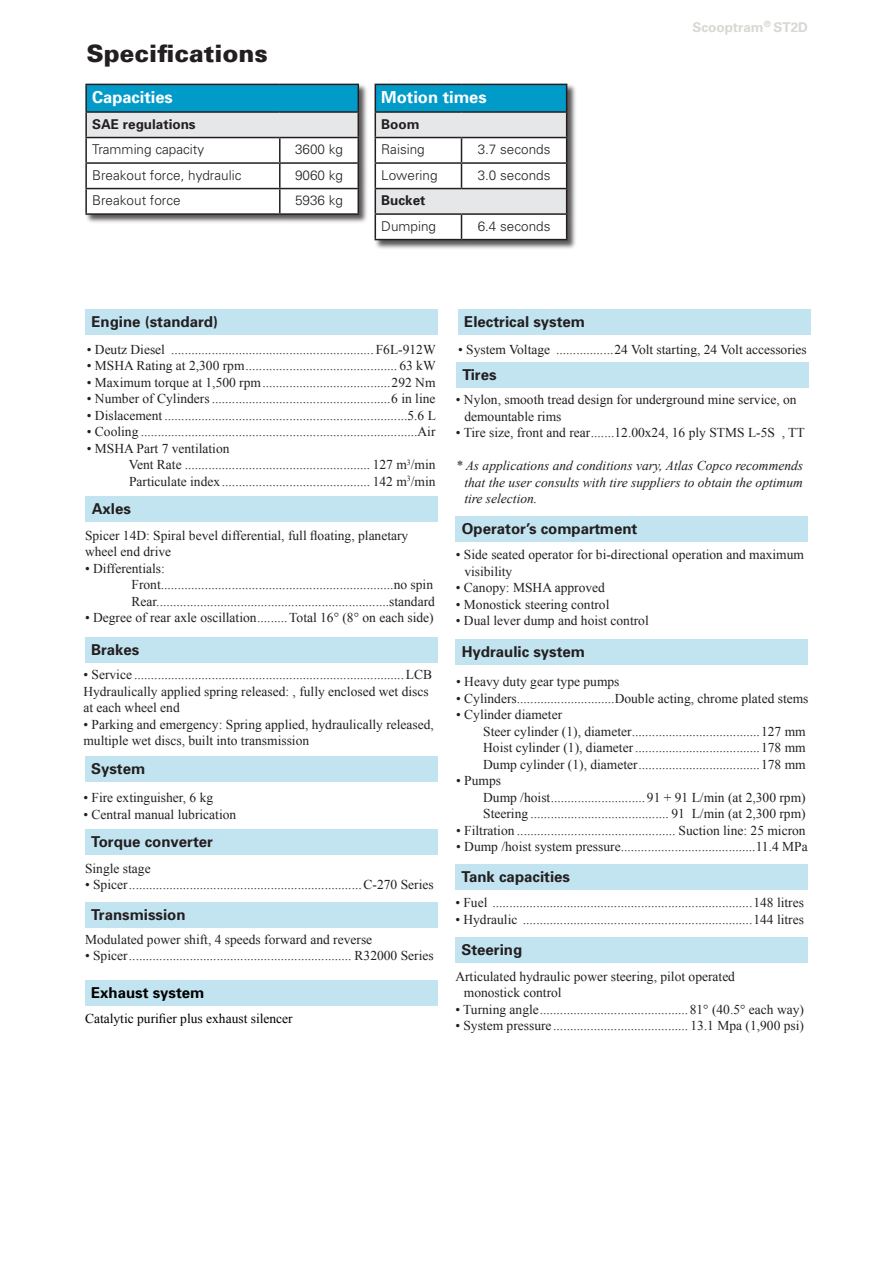
<style>
.page{position:relative;width:893px;height:1263px;background:#fff}
.page>*{position:absolute;margin:0;border:0;box-sizing:border-box;transform-origin:0 0}
.t1{font:900 24px "Univers";color:#231f20}
.t2{font:700 16.5px "Univers";color:#fff}
.t3{font:700 15px "Univers";color:#231f20}
.t4{font:700 15px "Univers";color:#000}
.t5{font:13.5px/16.5px "Times New Roman";color:#231f20}
.t6{font:300 13.5px "Univers";color:#231f20}
.t7{font:italic 13.5px/16.5px "Times New Roman";color:#231f20;text-align:justify}
.t8{font:13.5px "Times New Roman";color:#000}
.t9{font:700 13.5px "Univers";color:#231f20}
.t10{font:700 13.5px "Univers";color:#d5d9d2}
</style>
<div class="page">
<div style="left:458px;top:309px;width:352px;height:26px;background:#c2e4f1"></div>
<div style="left:456px;top:639px;width:352px;height:26px;background:#c2e4f1"></div>
<div style="left:455px;top:864px;width:353px;height:25px;background:#c2e4f1"></div>
<div style="left:457px;top:362px;width:352px;height:26px;background:#c2e4f1"></div>
<div style="left:456px;top:516px;width:352px;height:26px;background:#c2e4f1"></div>
<div style="left:85px;top:756px;width:352px;height:25px;background:#c2e4f1"></div>
<div style="left:455px;top:937px;width:353px;height:25px;background:#c2e4f1"></div>
<div style="left:85px;top:829px;width:352px;height:26px;background:#c2e4f1"></div>
<div style="left:85px;top:902px;width:352px;height:25px;background:#c2e4f1"></div>
<div style="left:85px;top:980px;width:352px;height:25px;background:#c2e4f1"></div>
<div style="left:85px;top:637px;width:352px;height:25px;background:#c2e4f1"></div>
<div style="left:86px;top:496px;width:352px;height:26px;background:#c2e4f1"></div>
<div style="left:373px;top:82px;width:204px;height:168px;background:#231f20;opacity:.75"></div>
<hr style="left:375px;top:84px;width:86px;height:1px;background:#231f20">
<hr style="left:461px;top:84px;width:106px;height:1px;background:#231f20">
<svg style="left:375px;top:85px;width:192px;height:155px"></svg>
<hr style="left:375px;top:213px;width:86px;height:2px;background:#231f20">
<hr style="left:461px;top:213px;width:106px;height:2px;background:#231f20">
<div style="left:84px;top:82px;width:285px;height:143px;background:#231f20;opacity:.75"></div>
<hr style="left:85px;top:84px;width:195px;height:1px;background:#231f20">
<hr style="left:85px;top:85px;width:2px;height:26px;background:#231f20">
<hr style="left:280px;top:84px;width:79px;height:1px;background:#231f20">
<hr style="left:85px;top:111px;width:195px;height:2px;background:#231f20">
<hr style="left:85px;top:113px;width:2px;height:24px;background:#231f20">
<hr style="left:85px;top:137px;width:195px;height:1px;background:#231f20">
<hr style="left:85px;top:138px;width:2px;height:24px;background:#231f20">
<hr style="left:85px;top:162px;width:195px;height:2px;background:#231f20">
<hr style="left:85px;top:164px;width:2px;height:24px;background:#231f20">
<hr style="left:85px;top:188px;width:195px;height:1px;background:#231f20">
<hr style="left:85px;top:189px;width:2px;height:24px;background:#231f20">
<svg style="left:86px;top:85px;width:273px;height:128px"></svg>
<hr style="left:85px;top:213px;width:195px;height:2px;background:#231f20">
<hr style="left:280px;top:213px;width:79px;height:2px;background:#231f20">
<div style="left:85px;top:309px;width:353px;height:25px;background:#c2e4f1"></div>
<h1 class="t1" style="left:86px;top:39px;width:183px">Specifications</h1>
<p class="t2" style="left:92px;top:88px;width:82px">Capacities</p>
<p class="t9" style="left:92px;top:116px;width:105px">SAE regulations</p>
<p class="t6" style="left:92px;top:141px;width:114px">Tramming capacity</p>
<p class="t6" style="left:295px;top:141px;width:50px">3600 kg</p>
<p class="t6" style="left:92px;top:167px;width:151px">Breakout force, hydraulic</p>
<p class="t6" style="left:295px;top:167px;width:50px">9060 kg</p>
<p class="t6" style="left:92px;top:192px;width:90px">Breakout force</p>
<p class="t6" style="left:295px;top:192px;width:50px">5936 kg</p>
<p class="t2" style="left:381px;top:88px;width:107px">Motion times</p>
<p class="t9" style="left:381px;top:116px;width:40px">Boom</p>
<p class="t6" style="left:381px;top:141px;width:45px">Raising</p>
<p class="t6" style="left:478px;top:141px;width:74px">3.7 seconds</p>
<p class="t6" style="left:381px;top:167px;width:58px">Lowering</p>
<p class="t6" style="left:478px;top:167px;width:74px">3.0 seconds</p>
<p class="t9" style="left:381px;top:192px;width:46px">Bucket</p>
<p class="t6" style="left:381px;top:218px;width:56px">Dumping</p>
<p class="t6" style="left:478px;top:218px;width:74px">6.4 seconds</p>
<p class="t10" style="left:692px;top:19px;width:117px">Scooptram<sup>®</sup> ST2D</p>
<p class="t3" style="left:91px;top:312px;width:128px">Engine (standard)</p>
<p class="t5" style="left:87px;top:341px;width:350px">• Deutz Diesel ............................................................ F6L-912W</p>
<p class="t5" style="left:87px;top:357px;width:350px">• MSHA Rating at 2,300 rpm............................................. 63 kW</p>
<p class="t5" style="left:87px;top:374px;width:350px">• Maximum torque at 1,500 rpm......................................292 Nm</p>
<p class="t5" style="left:87px;top:390px;width:350px">• Number of Cylinders.....................................................6 in line</p>
<p class="t5" style="left:87px;top:407px;width:351px">• Dislacement ........................................................................5.6 L</p>
<p class="t5" style="left:87px;top:423px;width:350px">• Cooling ..................................................................................Air</p>
<p class="t5" style="left:129px;top:440px;width:308px;text-indent:-42px">• MSHA Part 7 ventilation<br>Vent Rate ....................................................... 127 m<sup>3</sup>/min<br>Particulate index............................................ 142 m<sup>3</sup>/min</p>
<p class="t3" style="left:92px;top:500px;width:41px">Axles</p>
<p class="t5" style="left:85px;top:527px;width:325px">Spicer 14D: Spiral bevel differential, full floating, planetary wheel end drive</p>
<p class="t5" style="left:132px;top:560px;width:305px;text-indent:-46px">• Differentials:<br>Front.....................................................................no spin<br>Rear.....................................................................standard</p>
<p class="t5" style="left:85px;top:609px;width:350px">• Degree of rear axle oscillation.........Total 16° (8° on each side)</p>
<p class="t3" style="left:91px;top:640px;width:50px">Brakes</p>
<p class="t5" style="left:83px;top:666px;width:350px">• Service ................................................................................LCB<br>Hydraulically applied spring released: , fully enclosed wet discs at each wheel end</p>
<p class="t5" style="left:83px;top:716px;width:352px">• Parking and emergency: Spring applied, hydraulically released, multiple wet discs, built into transmission</p>
<p class="t3" style="left:91px;top:759px;width:56px">System</p>
<p class="t5" style="left:83px;top:789px;width:131px">• Fire extinguisher, 6 kg</p>
<p class="t5" style="left:83px;top:806px;width:154px">• Central manual lubrication</p>
<p class="t3" style="left:91px;top:833px;width:124px">Torque converter</p>
<p class="t5" style="left:85px;top:860px;width:67px">Single stage</p>
<p class="t5" style="left:85px;top:876px;width:350px">• Spicer.....................................................................C-270 Series</p>
<p class="t3" style="left:91px;top:905px;width:96px">Transmission</p>
<p class="t5" style="left:85px;top:931px;width:289px">Modulated power shift, 4 speeds forward and reverse</p>
<p class="t5" style="left:85px;top:947px;width:350px">• Spicer.................................................................. R32000 Series</p>
<p class="t4" style="left:91px;top:983px;width:115px">Exhaust system</p>
<p class="t8" style="left:85px;top:1010px;width:209px">Catalytic purifier plus exhaust silencer</p>
<p class="t3" style="left:464px;top:313px;width:122px">Electrical system</p>
<p class="t5" style="left:458px;top:341px;width:350px">• System Voltage .................24 Volt starting, 24 Volt accessories</p>
<p class="t3" style="left:463px;top:366px;width:35px">Tires</p>
<p class="t5" style="left:464px;top:391px;width:334px;text-indent:-9px">• Nylon, smooth tread design for underground mine service, on demountable rims</p>
<p class="t5" style="left:456px;top:424px;width:350px">• Tire size, front and rear.......12.00x24, 16 ply STMS L-5S , TT</p>
<p class="t7" style="left:464px;top:457px;width:340px;text-indent:-9px">* As applications and conditions vary, Atlas Copco recommends that the user consults with tire suppliers to obtain the optimum tire selection.</p>
<p class="t3" style="left:462px;top:520px;width:177px">Operator’s compartment</p>
<p class="t5" style="left:464px;top:546px;width:341px;text-indent:-9px">• Side seated operator for bi-directional operation and maximum visibility</p>
<p class="t5" style="left:456px;top:579px;width:151px">• Canopy: MSHA approved</p>
<p class="t5" style="left:456px;top:596px;width:155px">• Monostick steering control</p>
<p class="t5" style="left:456px;top:612px;width:194px">• Dual lever dump and hoist control</p>
<p class="t3" style="left:462px;top:643px;width:125px">Hydraulic system</p>
<p class="t5" style="left:456px;top:673px;width:165px">• Heavy duty gear type pumps</p>
<p class="t5" style="left:456px;top:690px;width:354px">• Cylinders.............................Double acting, chrome plated stems</p>
<p class="t5" style="left:483px;top:706px;width:324px;text-indent:-27px">• Cylinder diameter<br>Steer cylinder (1), diameter......................................127 mm Hoist cylinder (1), diameter.....................................178 mm Dump cylinder (1), diameter....................................178 mm</p>
<p class="t5" style="left:483px;top:772px;width:324px;text-indent:-27px">• Pumps<br>Dump /hoist............................ 91 + 91 L/min (at 2,300 rpm)<br>Steering ......................................... 91 L/min (at 2,300 rpm)</p>
<p class="t5" style="left:456px;top:822px;width:351px">• Filtration ............................................... Suction line: 25 micron</p>
<p class="t5" style="left:456px;top:838px;width:353px">• Dump /hoist system pressure........................................11.4 MPa</p>
<p class="t3" style="left:461px;top:867px;width:110px">Tank capacities</p>
<p class="t5" style="left:455px;top:894px;width:350px">• Fuel .............................................................................148 litres</p>
<p class="t5" style="left:455px;top:911px;width:350px">• Hydraulic ....................................................................144 litres</p>
<p class="t3" style="left:461px;top:940px;width:62px">Steering</p>
<p class="t5" style="left:464px;top:968px;width:273px;text-indent:-9px">Articulated hydraulic power steering, pilot operated monostick control</p>
<p class="t5" style="left:455px;top:1001px;width:350px">• Turning angle............................................81° (40.5° each way)</p>
<p class="t5" style="left:455px;top:1017px;width:350px">• System pressure ........................................ 13.1 Mpa (1,900 psi)</p>
</div>
